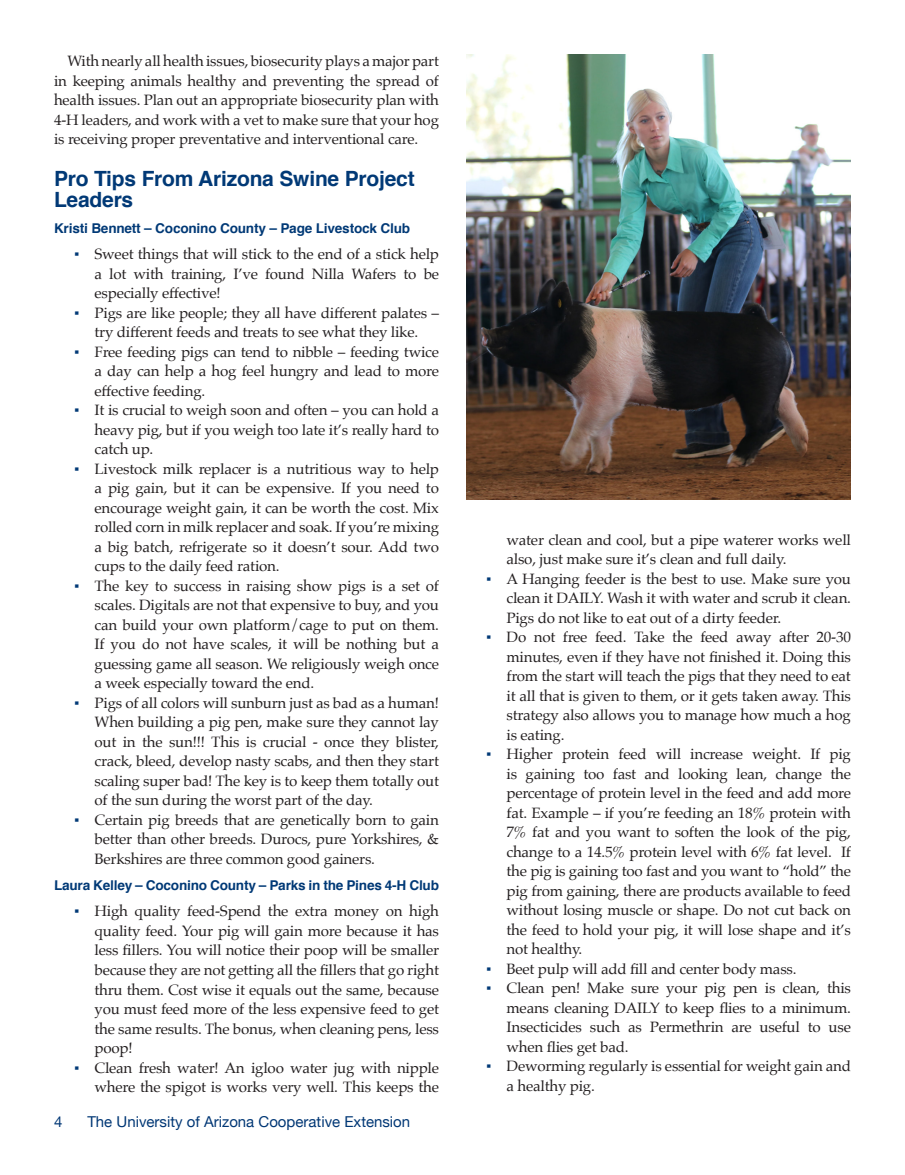
<style>
.page{position:relative;width:905px;height:1175px;background:#fff}
.page>*{position:absolute;margin:0;border:0;box-sizing:border-box;transform-origin:0 0}
.Body_text{font:700 21px/21px "Helvetica";letter-spacing:-.01em;color:#013976}
.Body_text-2{font:15px/19.5px "Palatino";letter-spacing:-.01em;color:#231f20;text-align:justify}
.t1{font:15px "Helvetica Neue";color:#013775}
.Body_text-3{font:700 13.5px "Helvetica";color:#013976}
.s1{color:#013976}
</style>
<div class="page">
<img style="left:466px;top:54px;width:384px;height:446px">
<p class="Body_text-2" style="left:54px;top:51px;width:386px;text-indent:14px">With nearly all health issues, biosecurity plays a major part in keeping animals healthy and preventing the spread of health issues. Plan out an appropriate biosecurity plan with 4-H leaders, and work with a vet to make sure that your hog is receiving proper preventative and interventional care.</p>
<p class="Body_text" style="left:54px;top:168px;width:362px">Pro Tips From Arizona Swine Project<br>Leaders</p>
<p class="Body_text-3" style="left:54px;top:217px;width:358px">Kristi Bennett – Coconino County – Page Livestock Club</p>
<p class="Body_text-2" style="left:94px;top:244px;width:346px;text-indent:-20px"><span class="s1">▪</span> Sweet things that will stick to the end of a stick help a lot with training, I’ve found Nilla Wafers to be especially effective!</p>
<p class="Body_text-2" style="left:74px;top:303px;width:366px;text-align:center"><span class="s1">▪</span> Pigs are like people; they all have different palates – try different feeds and treats to see what they like.</p>
<p class="Body_text-2" style="left:94px;top:342px;width:346px;text-indent:-20px"><span class="s1">▪</span> Free feeding pigs can tend to nibble – feeding twice a day can help a hog feel hungry and lead to more effective feeding.</p>
<p class="Body_text-2" style="left:94px;top:400px;width:346px;text-indent:-20px"><span class="s1">▪</span> It is crucial to weigh soon and often – you can hold a heavy pig, but if you weigh too late it’s really hard to catch up.</p>
<p class="Body_text-2" style="left:94px;top:459px;width:346px;text-indent:-20px"><span class="s1">▪</span> Livestock milk replacer is a nutritious way to help a pig gain, but it can be expensive. If you need to encourage weight gain, it can be worth the cost. Mix rolled corn in milk replacer and soak. If you’re mixing a big batch, refrigerate so it doesn’t sour. Add two cups to the daily feed ration.</p>
<p class="Body_text-2" style="left:94px;top:576px;width:346px;text-indent:-20px"><span class="s1">▪</span> The key to success in raising show pigs is a set of scales. Digitals are not that expensive to buy, and you can build your own platform/cage to put on them.<br>If you do not have scales, it will be nothing but a guessing game all season. We religiously weigh once a week especially toward the end.</p>
<p class="Body_text-2" style="left:94px;top:693px;width:346px;text-indent:-20px"><span class="s1">▪</span> Pigs of all colors will sunburn just as bad as a human!<br>When building a pig pen, make sure they cannot lay out in the sun!!! This is crucial - once they blister, crack, bleed, develop nasty scabs, and then they start scaling super bad! The key is to keep them totally out of the sun during the worst part of the day.</p>
<p class="Body_text-2" style="left:94px;top:810px;width:346px;text-indent:-20px"><span class="s1">▪</span> Certain pig breeds that are genetically born to gain better than other breeds. Durocs, pure Yorkshires, &amp; Berkshires are three common good gainers.</p>
<p class="Body_text-3" style="left:54px;top:874px;width:387px">Laura Kelley – Coconino County – Parks in the Pines 4-H Club</p>
<p class="Body_text-2" style="left:94px;top:901px;width:346px;text-indent:-20px"><span class="s1">▪</span> High quality feed-Spend the extra money on high quality feed. Your pig will gain more because it has less fillers. You will notice their poop will be smaller because they are not getting all the fillers that go right thru them. Cost wise it equals out the same, because you must feed more of the less expensive feed to get the same results. The bonus, when cleaning pens, less poop!</p>
<p class="Body_text-2" style="left:74px;top:1057px;width:366px;text-align:right"><span class="s1">▪</span> Clean fresh water! An igloo water jug with nipple where the spigot is works very well. This keeps the</p>
<p class="t1" style="left:54px;top:1110px;width:10px">4</p>
<p class="t1" style="left:87px;top:1111px;width:324px">The University of Arizona Cooperative Extension</p>
<p class="Body_text-2" style="left:506px;top:530px;width:346px">water clean and cool, but a pipe waterer works well also, just make sure it’s clean and full daily.</p>
<p class="Body_text-2" style="left:506px;top:569px;width:346px;text-indent:-20px"><span class="s1">▪</span> A Hanging feeder is the best to use. Make sure you clean it DAILY. Wash it with water and scrub it clean.<br>Pigs do not like to eat out of a dirty feeder.</p>
<p class="Body_text-2" style="left:506px;top:627px;width:346px;text-indent:-20px"><span class="s1">▪</span> Do not free feed. Take the feed away after 20-30 minutes, even if they have not finished it. Doing this from the start will teach the pigs that they need to eat it all that is given to them, or it gets taken away. This strategy also allows you to manage how much a hog is eating.</p>
<p class="Body_text-2" style="left:506px;top:744px;width:346px;text-indent:-20px"><span class="s1">▪</span> Higher protein feed will increase weight. If pig is gaining too fast and looking lean, change the percentage of protein level in the feed and add more fat. Example – if you’re feeding an 18% protein with 7% fat and you want to soften the look of the pig, change to a 14.5% protein level with 6% fat level. If the pig is gaining too fast and you want to “hold” the pig from gaining, there are products available to feed without losing muscle or shape. Do not cut back on the feed to hold your pig, it will lose shape and it’s not healthy.</p>
<p class="Body_text-2" style="left:486px;top:959px;width:312px"><span class="s1">▪</span> Beet pulp will add fill and center body mass.</p>
<p class="Body_text-2" style="left:506px;top:978px;width:346px;text-indent:-20px"><span class="s1">▪</span> Clean pen! Make sure your pig pen is clean, this means cleaning DAILY to keep flies to a minimum.<br>Insecticides such as Permethrin are useful to use when flies get bad.</p>
<p class="Body_text-2" style="left:506px;top:1056px;width:346px;text-indent:-20px"><span class="s1">▪</span> Deworming regularly is essential for weight gain and a healthy pig.</p>
</div>
